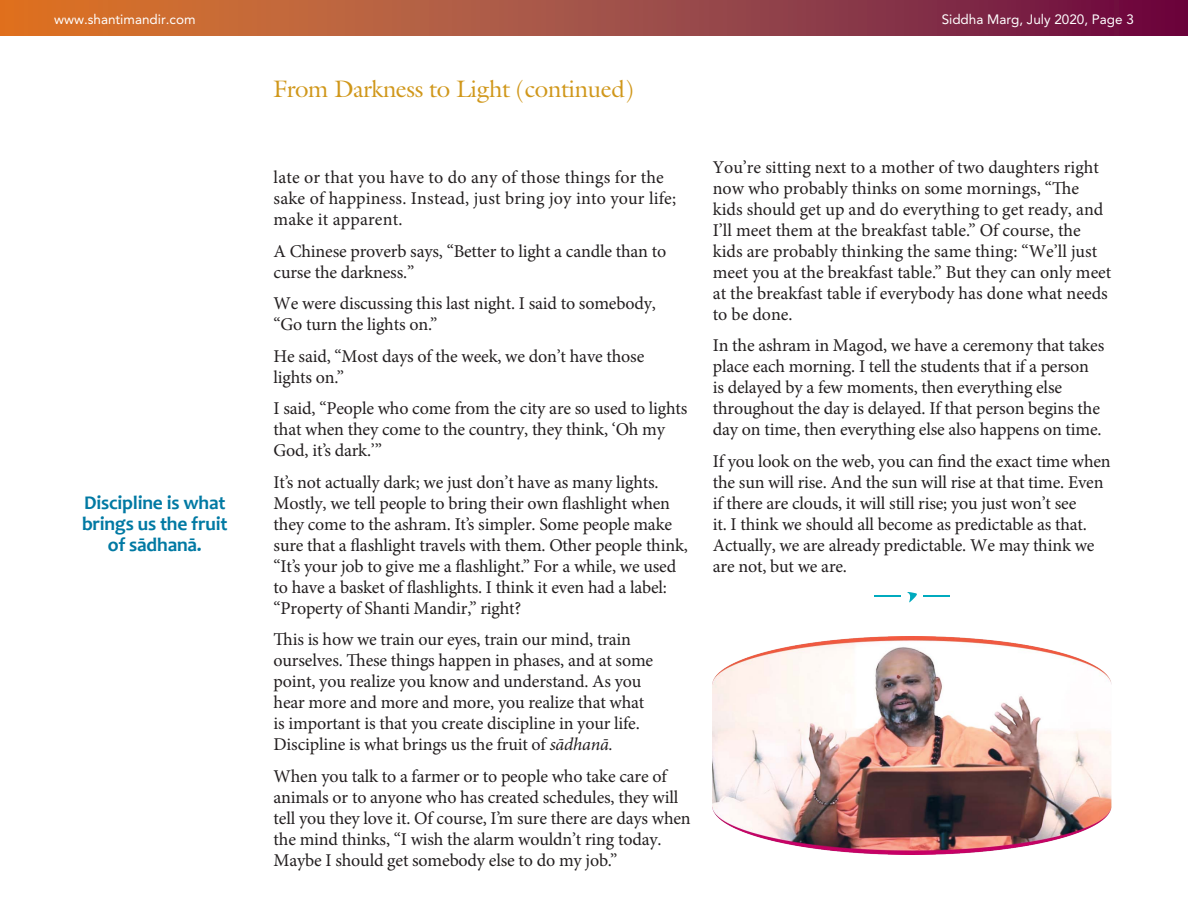
<style>
.page{position:relative;width:1188px;height:918px;background:#fff}
.page>*{position:absolute;margin:0;border:0;box-sizing:border-box;transform-origin:0 0}
.t1{font:200 54px "Helvetica Neue";color:#00aabe}
.t2{font:24px "Galliard";letter-spacing:-.02em;color:#d0971a}
.t3{font:700 19.5px/21px "Candara";letter-spacing:-.01em;color:#0079a3;text-align:center}
.t4{font:18px/21px "Minion Pro";letter-spacing:-.01em;color:#231f20}
.t5{font:18px/21px "Minion Pro";letter-spacing:.01em;color:#231f20}
.t6{font:13.5px "Avenir";color:#fff}
.s1{font-style:italic}
.s2{font-family:"Trajan Pro";font-weight:400}
</style>
<div class="page">
<svg style="left:0;top:0;width:1188px;height:36px;background:#a34a3f"></svg>
<img style="left:713px;top:636px;width:399px;height:219px">
<p class="t6" style="left:54px;top:11px;width:143px">www.shantimandir.com</p>
<p class="t6" style="left:942px;top:11px;width:194px">Siddha Marg, July 2020, Page 3</p>
<p class="t3" style="left:82px;top:491px;width:147px">Discipline is what brings us the fruit of sādhanā.</p>
<p class="t2" style="left:274px;top:74px;width:362px">From Darkness to Light (continued)</p>
<p class="t5" style="left:274px;top:167px;width:404px">late or that you have to do any of those things for the sake of happiness. Instead, just bring joy into your life; make it apparent.</p>
<p class="t4" style="left:274px;top:240px;width:394px">A Chinese proverb says, “Better to light a candle than to curse the darkness.”</p>
<p class="t4" style="left:274px;top:293px;width:384px">We were discussing this last night. I said to somebody, “Go turn the lights on.”</p>
<p class="t4" style="left:274px;top:345px;width:372px">He said, “Most days of the week, we don’t have those lights on.”</p>
<p class="t4" style="left:274px;top:398px;width:415px">I said, “People who come from the city are so used to lights that when they come to the country, they think, ‘Oh my<br>God, it’s dark.’”</p>
<p class="t4" style="left:274px;top:471px;width:416px">It’s not actually dark; we just don’t have as many lights.<br>Mostly, we tell people to bring their own flashlight when they come to the ashram. It’s simpler. Some people make sure that a flashlight travels with them. Other people think, “It’s your job to give me a flashlight.” For a while, we used to have a basket of flashlights. I think it even had a label: “Property of Shanti Mandir,” right?</p>
<p class="t4" style="left:274px;top:629px;width:381px">This is how we train our eyes, train our mind, train ourselves. These things happen in phases, and at some point, you realize you know and understand. As you hear more and more and more, you realize that what is important is that you create discipline in your life.<br>Discipline is what brings us the fruit of <span class="s1">sādhanā.</span></p>
<p class="t4" style="left:274px;top:765px;width:419px">When you talk to a farmer or to people who take care of animals or to anyone who has created schedules, they will tell you they love it. Of course, I’m sure there are days when the mind thinks, “I wish the alarm wouldn’t ring today.<br>Maybe I should get somebody else to do my job.”</p>
<p class="t4" style="left:713px;top:156px;width:400px">You’re sitting next to a mother of two daughters right now who probably thinks on some mornings, “The kids should get up and do everything to get ready, and I’ll meet them at the breakfast table.” Of course, the kids are probably thinking the same thing: “We’ll just meet you at the breakfast table.” But they can only meet at the breakfast table if everybody has done what needs to be done.</p>
<p class="t4" style="left:713px;top:335px;width:393px">In the ashram in Magod, we have a ceremony that takes place each morning. I tell the students that if a person is delayed by a few moments, then everything else throughout the day is delayed. If that person begins the day on time, then everything else also happens on time.</p>
<p class="t4" style="left:713px;top:450px;width:400px">If you look on the web, you can find the exact time when the sun will rise. And the sun will rise at that time. Even if there are clouds, it will still rise; you just won’t see<br>it. I think we should all become as predictable as that.<br>Actually, we are already predictable. We may think we are not, but we are.</p>
<p class="t1" style="left:874px;top:549px;width:77px">–<span class="s2">•</span>–</p>
</div>
